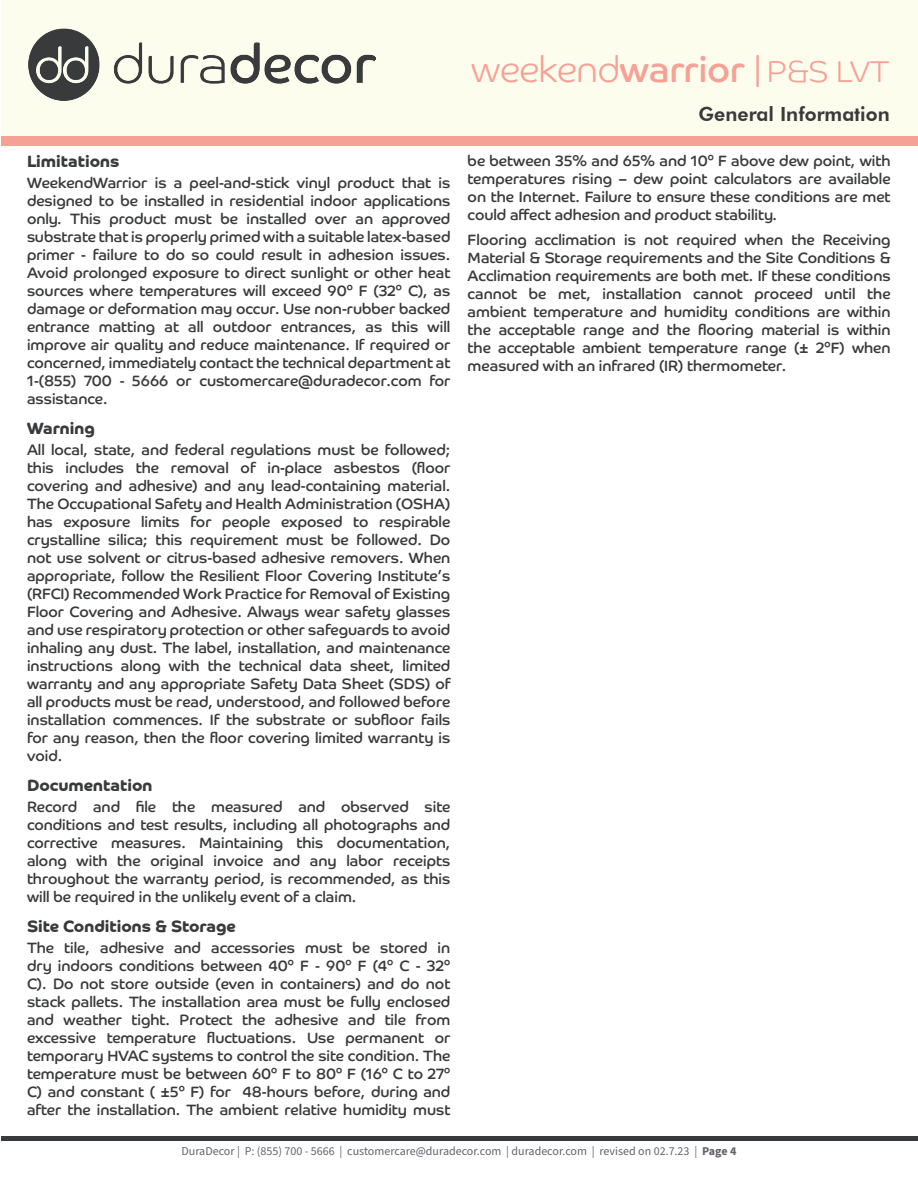
<style>
.page{position:relative;width:918px;height:1188px;background:#fff}
.page>*{position:absolute;margin:0;border:0;box-sizing:border-box;transform-origin:0 0}
.t1{font:300 36.15px "Co Headline";color:#f6a196}
.Page_Header{font:800 19.5px "Futura BT";color:#393a3b}
.Subheading{font:700 16.5px "Co Headline";color:#393a3b}
.t2{font:15px/18px "Co Headline";color:#393a3b;text-align:justify}
.t3{font:12px "Source Sans Pro";color:#63656a}
.s1{font-weight:400}
.s2{font-size:30.15px}
.s3{font-weight:700}
</style>
<div class="page">
<div style="left:1px;top:0;width:917px;height:146px;background:#fdfded"></div>
<hr style="left:1px;top:1136px;width:917px;height:4px;background:#393a3b">
<img style="left:29px;top:29px;width:346px;height:72px">
<div style="left:1px;top:136px;width:917px;height:10px;background:#f6a196"></div>
<h1 class="t1" style="left:472px;top:35px;width:420px">weekend<span class="s1">warrior</span> | <span class="s2">P&amp;S LVT</span></h1>
<p class="Subheading" style="left:27px;top:152px;width:94px">Limitations</p>
<p class="t2" style="left:27px;top:174px;width:425px">WeekendWarrior is a peel-and-stick vinyl product that is designed to be installed in residential indoor applications only. This product must be installed over an approved substrate that is properly primed with a suitable latex-based primer - failure to do so could result in adhesion issues.<br>Avoid prolonged exposure to direct sunlight or other heat sources where temperatures will exceed 90° F (32° C), as damage or deformation may occur. Use non-rubber backed entrance matting at all outdoor entrances, as this will improve air quality and reduce maintenance. If required or concerned, immediately contact the technical department at 1-(855) 700 - 5666 or customercare@duradecor.com for assistance.</p>
<p class="Subheading" style="left:27px;top:419px;width:69px">Warning</p>
<p class="t2" style="left:27px;top:441px;width:425px">All local, state, and federal regulations must be followed; this includes the removal of in-place asbestos (floor covering and adhesive) and any lead-containing material.<br>The Occupational Safety and Health Administration (OSHA) has exposure limits for people exposed to respirable crystalline silica; this requirement must be followed. Do not use solvent or citrus-based adhesive removers. When appropriate, follow the Resilient Floor Covering Institute’s (RFCI) Recommended Work Practice for Removal of Existing Floor Covering and Adhesive. Always wear safety glasses and use respiratory protection or other safeguards to avoid inhaling any dust. The label, installation, and maintenance instructions along with the technical data sheet, limited warranty and any appropriate Safety Data Sheet (SDS) of all products must be read, understood, and followed before installation commences. If the substrate or subfloor fails for any reason, then the floor covering limited warranty is void.</p>
<p class="Subheading" style="left:27px;top:776px;width:127px">Documentation</p>
<p class="t2" style="left:27px;top:798px;width:425px">Record and file the measured and observed site conditions and test results, including all photographs and corrective measures. Maintaining this documentation, along with the original invoice and any labor receipts throughout the warranty period, is recommended, as this will be required in the unlikely event of a claim.</p>
<p class="Subheading" style="left:27px;top:917px;width:210px">Site Conditions &amp; Storage</p>
<p class="t2" style="left:27px;top:939px;width:425px">The tile, adhesive and accessories must be stored in dry indoors conditions between 40° F - 90° F (4° C - 32° C). Do not store outside (even in containers) and do not stack pallets. The installation area must be fully enclosed and weather tight. Protect the adhesive and tile from excessive temperature fluctuations. Use permanent or temporary HVAC systems to control the site condition. The temperature must be between 60° F to 80° F (16° C to 27° C) and constant ( ±5° F) for 48-hours before, during and after the installation. The ambient relative humidity must</p>
<p class="Page_Header" style="left:699px;top:102px;width:193px">General Information</p>
<p class="t2" style="left:468px;top:152px;width:424px">be between 35% and 65% and 10° F above dew point, with temperatures rising – dew point calculators are available on the Internet. Failure to ensure these conditions are met could affect adhesion and product stability.</p>
<p class="t2" style="left:468px;top:230px;width:425px">Flooring acclimation is not required when the Receiving Material &amp; Storage requirements and the Site Conditions &amp; Acclimation requirements are both met. If these conditions cannot be met, installation cannot proceed until the ambient temperature and humidity conditions are within the acceptable range and the flooring material is within the acceptable ambient temperature range (± 2°F) when measured with an infrared (IR) thermometer.</p>
<p class="t3" style="left:182px;top:1143px;width:556px">DuraDecor | P: (855) 700 - 5666 | customercare@duradecor.com | duradecor.com | revised on 02.7.23 | <span class="s3">Page 4</span></p>
</div>
